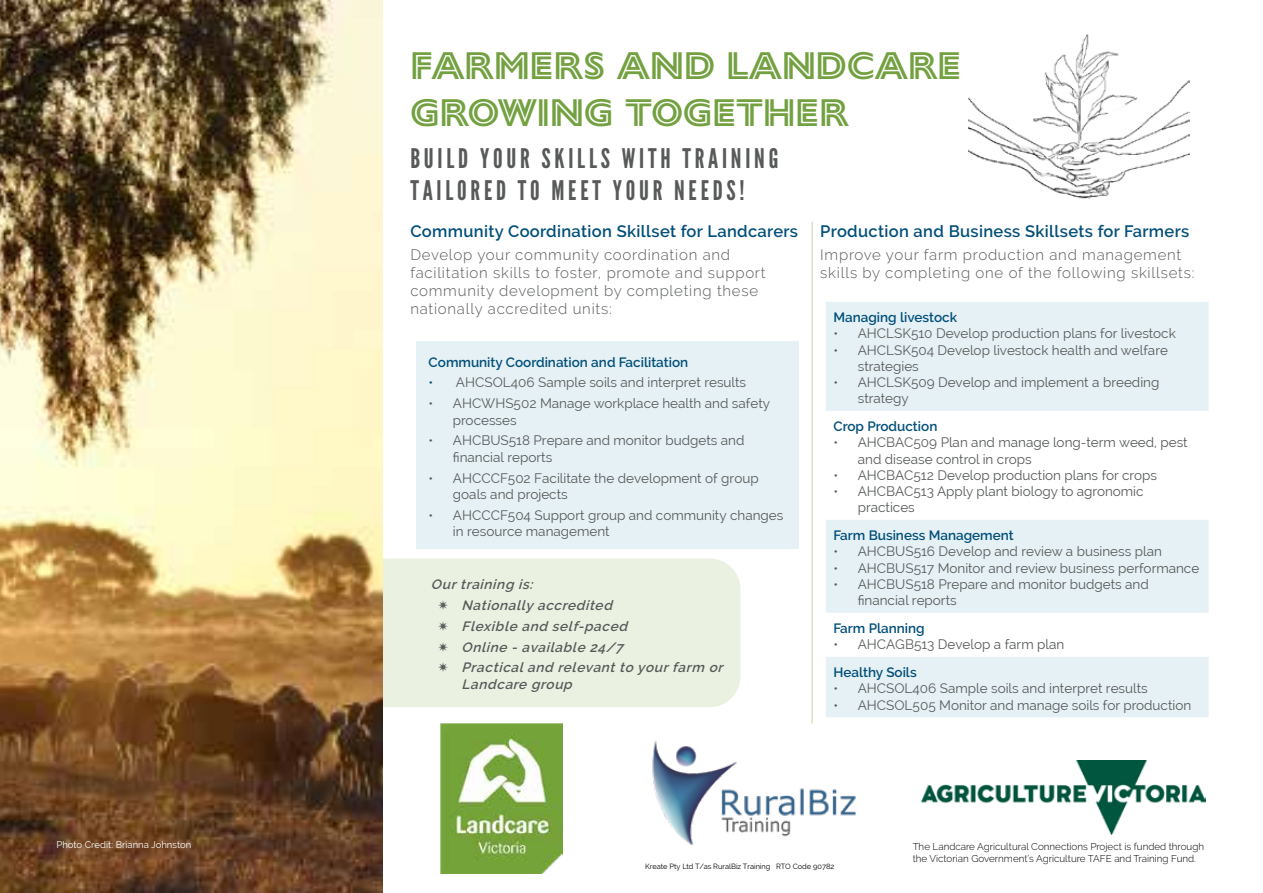
<style>
.page{position:relative;width:1263px;height:893px;background:#fff}
.page>*{position:absolute;margin:0;border:0;box-sizing:border-box;transform-origin:0 0}
.t1{font:700 39.3px/47.1px "Gill Sans Nova Inline";color:#73a141}
.t2{font:27px/32.4px "League Gothic";letter-spacing:.14em;color:#585a5a}
.t3{font:600 16.5px "Raleway";letter-spacing:.02em;color:#004f7a}
.t4{font:600 16.5px "Raleway";letter-spacing:.02em;color:#024f79}
.t5{font:300 15px/18px "Raleway";letter-spacing:.05em;color:#585a5a}
.t6{font:13.5px/16.2px "Raleway";color:#585a5a}
.t7{font:italic 600 13.5px/20.9px "Raleway";color:#585a5a}
.t8{font:600 13.5px "Raleway";color:#024f79}
.t9{font:300 9.9px/11.9px "Raleway";color:#000}
.t10{font:9.6px "Raleway";color:#fff}
.t11{font:7.35px "Raleway";color:#000}
.s1{color:#024f79}
</style>
<div class="page">
<div style="left:337px;top:558px;width:403px;height:149px;background:#eaf1e1;border-radius:31px"></div>
<img style="left:0;top:0;width:383px;height:893px">
<div style="left:416px;top:341px;width:383px;height:208px;background:#e5f1f4"></div>
<svg style="left:826px;top:302px;width:382px;height:415px;fill:#e5f1f4"></svg>
<img style="left:652px;top:741px;width:204px;height:104px">
<img style="left:968px;top:34px;width:221px;height:165px">
<img style="left:440px;top:723px;width:123px;height:151px">
<img style="left:921px;top:761px;width:284px;height:74px">
<hr style="left:811px;top:222px;width:2px;height:501px;background:#74a138">
<p class="t10" style="left:56px;top:839px;width:136px">Photo Credit: Brianna Johnston</p>
<h1 class="t1" style="left:410px;top:40px;width:553px">FARMERS AND LANDCARE<br>GROWING TOGETHER</h1>
<h2 class="t2" style="left:410px;top:142px;width:370px">BUILD YOUR SKILLS WITH TRAINING<br>TAILORED TO MEET YOUR NEEDS!</h2>
<p class="t3" style="left:410px;top:222px;width:389px">Community Coordination Skillset for Landcarers</p>
<p class="t5" style="left:410px;top:245px;width:357px">Develop your community coordination and facilitation skills to foster, promote and support community development by completing these nationally accredited units:</p>
<p class="t8" style="left:429px;top:354px;width:261px">Community Coordination and Facilitation</p>
<p class="t6" style="left:429px;top:374px;width:319px"><span class="s1">•</span> AHCSOL406 Sample soils and interpret results</p>
<p class="t6" style="left:453px;top:395px;width:319px;text-indent:-24px">• AHCWHS502 Manage workplace health and safety processes</p>
<p class="t6" style="left:453px;top:432px;width:293px;text-indent:-24px">• AHCBUS518 Prepare and monitor budgets and financial reports</p>
<p class="t6" style="left:453px;top:470px;width:307px;text-indent:-24px">• AHCCCF502 Facilitate the development of group goals and projects</p>
<p class="t6" style="left:453px;top:507px;width:332px;text-indent:-24px">• AHCCCF504 Support group and community changes in resource management</p>
<p class="t7" style="left:462px;top:574px;width:267px;text-indent:-31px">Ourtraining is:<br>Nationally accredited<br>Flexible and self-paced<br>Online -available 24/7<br>Practicaland relevantto yourfarm or</p>
<p class="t7" style="left:462px;top:674px;width:116px">Landcare group</p>
<p class="t4" style="left:820px;top:222px;width:371px">Production and Business Skillsets for Farmers</p>
<p class="t5" style="left:820px;top:245px;width:375px">Improve your farm production and management skills by completing one of the following skillsets:</p>
<p class="t8" style="left:833px;top:310px;width:125px">Managing livestock</p>
<p class="t6" style="left:833px;top:325px;width:344px">• AHCLSK510 Develop production plans for livestock</p>
<p class="t6" style="left:858px;top:342px;width:312px;text-indent:-24px">• AHCLSK504 Develop livestock health and welfare strategies</p>
<p class="t6" style="left:858px;top:374px;width:303px;text-indent:-24px">• AHCLSK509 Develop and implement a breeding strategy</p>
<p class="t8" style="left:833px;top:419px;width:105px">Crop Production</p>
<p class="t6" style="left:858px;top:434px;width:331px;text-indent:-24px">• AHCBAC509 Plan and manage long-term weed, pest and disease control in crops</p>
<p class="t6" style="left:833px;top:467px;width:325px">• AHCBAC512 Develop production plans for crops</p>
<p class="t6" style="left:858px;top:483px;width:287px;text-indent:-24px">• AHCBAC513 Apply plant biology to agronomic practices</p>
<p class="t8" style="left:833px;top:528px;width:182px">Farm Business Management</p>
<p class="t6" style="left:833px;top:543px;width:330px">• AHCBUS516 Develop and review a business plan</p>
<p class="t6" style="left:833px;top:560px;width:367px">• AHCBUS517 Monitor and review business performance</p>
<p class="t6" style="left:858px;top:576px;width:293px;text-indent:-24px">• AHCBUS518 Prepare and monitor budgets and financial reports</p>
<p class="t8" style="left:833px;top:620px;width:93px">Farm Planning</p>
<p class="t6" style="left:833px;top:636px;width:232px">• AHCAGB513 Develop a farm plan</p>
<p class="t8" style="left:833px;top:665px;width:85px">Healthy Soils</p>
<p class="t6" style="left:833px;top:680px;width:316px">• AHCSOL406 Sample soils and interpret results</p>
<p class="t6" style="left:833px;top:697px;width:359px">• AHCSOL505 Monitor and manage soils for production</p>
<p class="t11" style="left:645px;top:862px;width:191px">Kreate Pty Ltd T/as RuralBiz Training RTO Code 90782</p>
<p class="t9" style="left:913px;top:841px;width:293px">The Landcare Agricultural Connections Project is funded through the Victorian Government’s Agriculture TAFE and Training Fund.</p>
</div>
